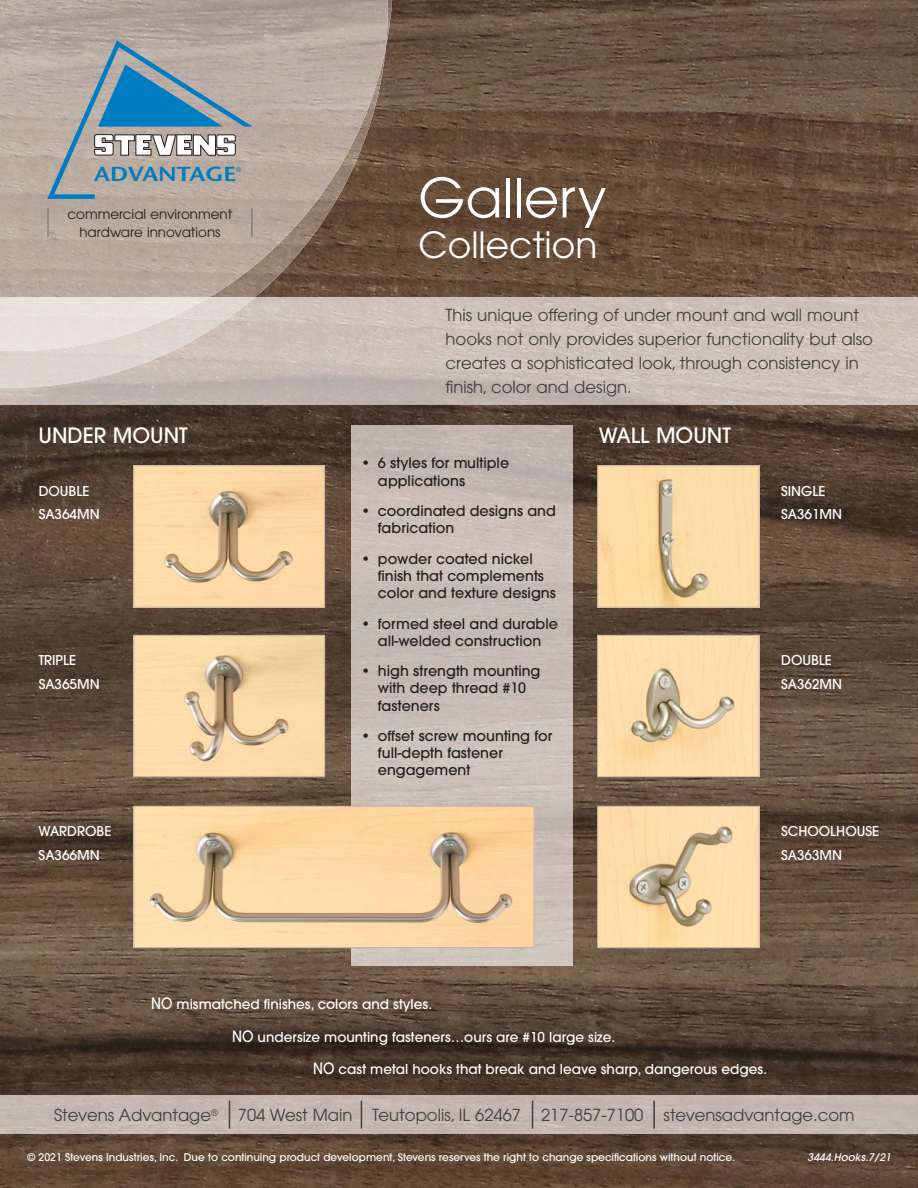
<style>
.page{position:relative;width:918px;height:1188px;background:#fff}
.page>*{position:absolute;margin:0;border:0;box-sizing:border-box;transform-origin:0 0}
.t1{font:54px "Avant Garde";color:#fff}
.t2{font:36px "Avant Garde";color:#fff}
.t3{font:500 21px "Avant Garde";color:#fff}
.t4{font:600 20.25px "Stone Sans";color:#007cc2;scale:1.17 1}
.t5{font:16.5px/24px "Avant Garde";color:#404041}
.t6{font:500 14.25px/17.1px "Avant Garde";color:#231f20}
.t7{font:500 13.5px/23.7px "Avant Garde";color:#fff}
.t8{font:13.5px/17.4px "Avant Garde";color:#231f20;text-align:center}
.t9{font:500 10.5px "Avant Garde";color:#fff}
.t10{font:italic 500 10.5px "Avant Garde";color:#fff}
.t11{font:6.75px "Stone Sans";color:#007cc2}
.s1{font-size:15.45px}
</style>
<div class="page">
<img style="left:0;top:0;width:918px;height:1188px">
<img style="left:0;top:297px;width:918px;height:108px">
<img style="left:0;top:351px;width:255px;height:37px">
<img style="left:388px;top:0;width:4px;height:47px">
<img style="left:0;top:0;width:388px;height:351px">
<img style="left:0;top:297px;width:210px;height:54px">
<svg style="left:47px;top:40px;width:206px;height:159px;background:#9ba5aa"></svg>
<hr style="left:47px;top:208px;width:2px;height:29px;background:#808285">
<hr style="left:251px;top:208px;width:2px;height:29px;background:#808285">
<div style="left:0;top:1095px;width:918px;height:39px;background:#c3b7b1"></div>
<svg style="left:229px;top:1101px;width:1px;height:28px"></svg>
<svg style="left:361px;top:1101px;width:1px;height:28px"></svg>
<svg style="left:532px;top:1101px;width:1px;height:28px"></svg>
<hr style="left:653px;top:1101px;width:2px;height:28px;background:#404041">
<img style="left:351px;top:425px;width:222px;height:540px">
<img style="left:136px;top:468px;width:187px;height:137px">
<div style="left:134px;top:466px;width:191px;height:141px;border:1px solid #bbb1a5"></div>
<img style="left:136px;top:637px;width:187px;height:138px">
<div style="left:134px;top:635px;width:191px;height:142px;border:1px solid #bbb1a5"></div>
<img style="left:136px;top:808px;width:396px;height:138px">
<div style="left:134px;top:806px;width:400px;height:142px;border:1px solid #bbb1a5"></div>
<img style="left:599px;top:468px;width:158px;height:137px">
<div style="left:597px;top:466px;width:162px;height:141px;border:1px solid #bbb1a5"></div>
<img style="left:599px;top:637px;width:158px;height:138px">
<div style="left:597px;top:635px;width:162px;height:142px;border:1px solid #bbb1a5"></div>
<img style="left:599px;top:808px;width:158px;height:138px">
<div style="left:597px;top:806px;width:162px;height:142px;border:1px solid #bbb1a5"></div>
<h3 class="t4" style="left:94px;top:167px;width:123px">ADVANTAGE</h3>
<p class="t11" style="left:236px;top:165px;width:7px">®</p>
<p class="t8" style="left:67px;top:206px;width:166px">commercial environment hardware innovations</p>
<h1 class="t1" style="left:418px;top:173px;width:190px">Gallery</h1>
<h2 class="t2" style="left:418px;top:228px;width:180px">Collection</h2>
<p class="t5" style="left:446px;top:304px;width:429px">This unique offering of under mount and wall mount hooks not only provides superior functionality but also creates a sophisticated look, through consistency in finish, color and design.</p>
<h3 class="t3" style="left:39px;top:426px;width:151px">UNDER MOUNT</h3>
<h3 class="t3" style="left:599px;top:426px;width:134px">WALL MOUNT</h3>
<p class="t7" style="left:39px;top:480px;width:63px">DOUBLE<br>SA364MN</p>
<p class="t7" style="left:39px;top:649px;width:63px">TRIPLE<br>SA365MN</p>
<p class="t6" style="left:378px;top:456px;width:133px;text-indent:-16px">• 6 styles for multiple applications</p>
<p class="t6" style="left:378px;top:503px;width:180px;text-indent:-16px">• coordinated designs and fabrication</p>
<p class="t6" style="left:378px;top:551px;width:179px;text-indent:-16px">• powder coated nickel finish that complements color and texture designs</p>
<p class="t6" style="left:362px;top:616px;width:198px;text-align:center">• formed steel and durable all-welded construction</p>
<p class="t6" style="left:378px;top:663px;width:164px;text-indent:-16px">• high strength mounting with deep thread #10 fasteners</p>
<p class="t6" style="left:378px;top:728px;width:176px;text-indent:-16px">• offset screw mounting for full-depth fastener engagement</p>
<p class="t7" style="left:781px;top:480px;width:63px">SINGLE<br>SA361MN</p>
<p class="t7" style="left:781px;top:649px;width:63px">DOUBLE<br>SA362MN</p>
<p class="t7" style="left:39px;top:820px;width:74px">WARDROBE<br>SA366MN</p>
<p class="t7" style="left:781px;top:820px;width:100px">SCHOOLHOUSE<br>SA363MN</p>
<p class="t7" style="left:151px;top:993px;width:283px"><span class="s1">NO</span> mismatched finishes, colors and styles.</p>
<p class="t7" style="left:232px;top:1026px;width:385px"><span class="s1">NO</span> undersize mounting fasteners…ours are #10 large size.</p>
<p class="t7" style="left:313px;top:1058px;width:455px"><span class="s1">NO</span> cast metal hooks that break and leave sharp, dangerous edges.</p>
<p class="t5" style="left:54px;top:1104px;width:802px">Stevens Advantage<sup>®</sup> 704 West Main Teutopolis, IL 62467 217-857-7100 stevensadvantage.com</p>
<p class="t9" style="left:27px;top:1152px;width:710px">© 2021 Stevens Industries, Inc. Due to continuing product development, Stevens reserves the right to change specifications without notice.</p>
<p class="t10" style="left:808px;top:1151px;width:85px">3444.Hooks.7/21</p>
</div>
